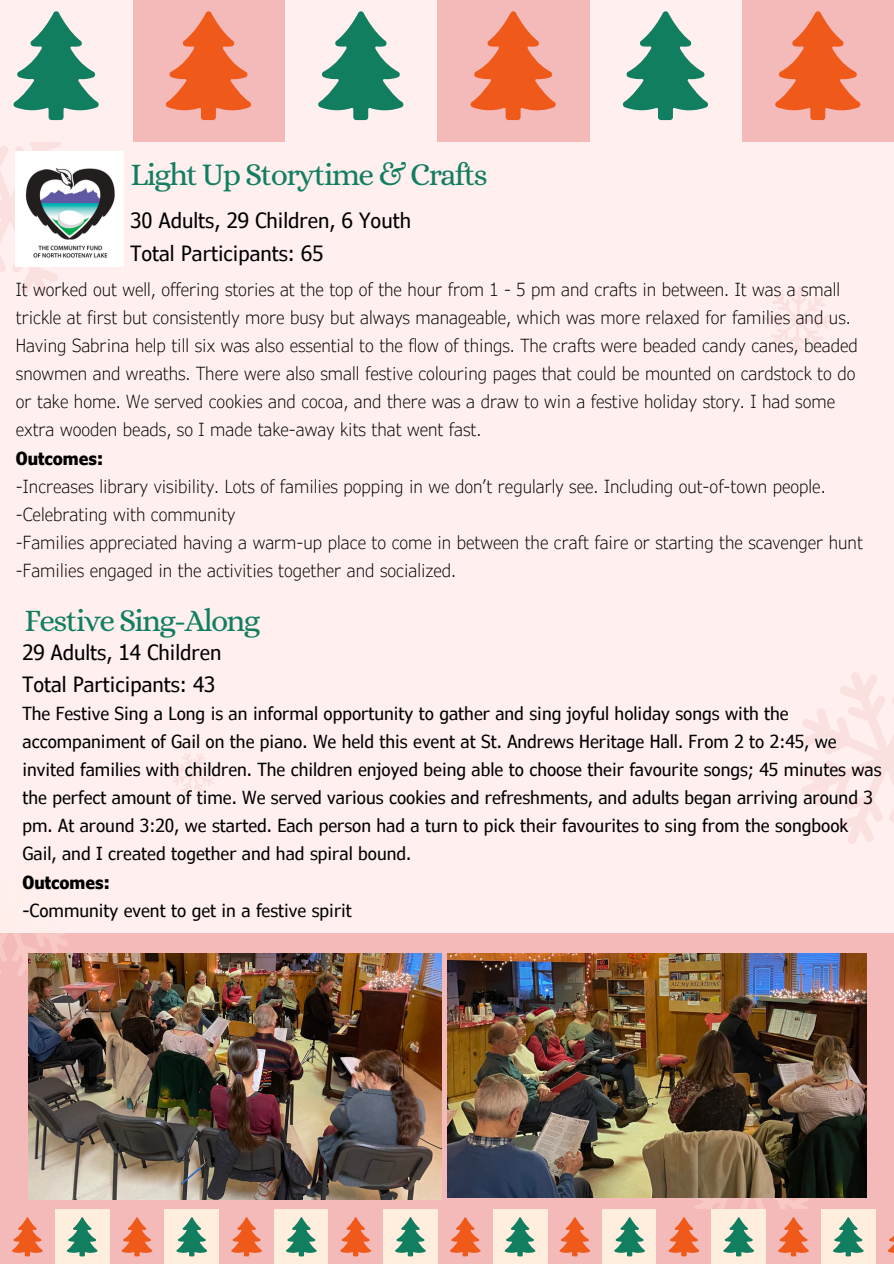
<style>
.page{position:relative;width:894px;height:1264px;background:#fff}
.page>*{position:absolute;margin:0;border:0;box-sizing:border-box;transform-origin:0 0}
.t1{font:31.5px "Alice";letter-spacing:-.055em;color:#117e60}
.t2{font:condensed 21px/32.7px "Verdana Pro";color:#000}
.t3{font:300 condensed 18px/28.2px "Verdana Pro";color:#000}
.t4{font:condensed 18px/28.2px "Verdana Pro";color:#000}
.t5{font:700 condensed 18px "Verdana Pro";color:#000}
</style>
<div class="page">
<div style="left:0;top:0;width:893px;height:1263px;background:#ffefef"></div>
<svg style="left:764px;top:287px;width:68px;height:67px"></svg>
<div style="left:741px;top:0;width:152px;height:142px;background:#f4baba"></div>
<div style="left:437px;top:0;width:152px;height:142px;background:#f4baba"></div>
<div style="left:132px;top:0;width:152px;height:142px;background:#f4baba"></div>
<svg style="left:622px;top:11px;width:86px;height:109px"></svg>
<svg style="left:0;top:11px;width:124px;height:285px"></svg>
<svg style="left:318px;top:11px;width:86px;height:109px"></svg>
<svg style="left:775px;top:11px;width:85px;height:109px"></svg>
<svg style="left:470px;top:11px;width:86px;height:109px"></svg>
<svg style="left:165px;top:11px;width:86px;height:109px"></svg>
<div style="left:0;top:932px;width:893px;height:287px;background:#f4baba"></div>
<div style="left:274px;top:1209px;width:54px;height:54px;background:#ffedde"></div>
<div style="left:219px;top:1209px;width:55px;height:54px;background:#f4baba"></div>
<div style="left:164px;top:1209px;width:55px;height:54px;background:#ffedde"></div>
<div style="left:110px;top:1209px;width:54px;height:54px;background:#f4baba"></div>
<div style="left:55px;top:1209px;width:55px;height:54px;background:#ffedde"></div>
<div style="left:0;top:1209px;width:55px;height:54px;background:#f4baba"></div>
<svg style="left:176px;top:1217px;width:31px;height:39px"></svg>
<svg style="left:286px;top:1217px;width:31px;height:39px"></svg>
<svg style="left:67px;top:1217px;width:31px;height:39px"></svg>
<svg style="left:231px;top:1217px;width:31px;height:39px"></svg>
<svg style="left:121px;top:1217px;width:31px;height:39px"></svg>
<svg style="left:12px;top:1217px;width:31px;height:39px"></svg>
<div style="left:602px;top:1209px;width:54px;height:54px;background:#ffedde"></div>
<div style="left:547px;top:1209px;width:55px;height:54px;background:#f4baba"></div>
<div style="left:492px;top:1209px;width:55px;height:54px;background:#ffedde"></div>
<div style="left:437px;top:1209px;width:55px;height:54px;background:#f4baba"></div>
<div style="left:383px;top:1209px;width:54px;height:54px;background:#ffedde"></div>
<div style="left:328px;top:1209px;width:55px;height:54px;background:#f4baba"></div>
<svg style="left:504px;top:1217px;width:31px;height:39px"></svg>
<svg style="left:614px;top:1217px;width:31px;height:39px"></svg>
<svg style="left:395px;top:1217px;width:31px;height:39px"></svg>
<svg style="left:559px;top:1217px;width:31px;height:39px"></svg>
<svg style="left:450px;top:1217px;width:30px;height:39px"></svg>
<svg style="left:340px;top:1217px;width:31px;height:39px"></svg>
<div style="left:875px;top:1209px;width:18px;height:54px;background:#f4baba"></div>
<div style="left:820px;top:1209px;width:55px;height:54px;background:#ffedde"></div>
<div style="left:656px;top:1209px;width:55px;height:54px;background:#f4baba"></div>
<svg style="left:887px;top:1236px;width:6px;height:17px"></svg>
<svg style="left:668px;top:1197px;width:195px;height:66px"></svg>
<svg style="left:801px;top:672px;width:92px;height:172px"></svg>
<svg style="left:0;top:932px;width:91px;height:68px"></svg>
<svg style="left:173px;top:753px;width:41px;height:42px"></svg>
<img style="left:29px;top:953px;width:412px;height:246px">
<img style="left:447px;top:953px;width:418px;height:244px">
<img style="left:16px;top:152px;width:108px;height:115px">
<h1 class="t1" style="left:130px;top:156px;width:359px">Light Up Storytime &amp; Crafts</h1>
<p class="t2" style="left:130px;top:204px;width:282px">30 Adults, 29 Children, 6 Youth<br>Total Participants: 65</p>
<p class="t3" style="left:16px;top:274px;width:843px">It worked out well, offering stories at the top of the hour from 1 - 5 pm and crafts in between. It was a small trickle at first but consistently more busy but always manageable, which was more relaxed for families and us.<br>Having Sabrina help till six was also essential to the flow of things. The crafts were beaded candy canes, beaded snowmen and wreaths. There were also small festive colouring pages that could be mounted on cardstock to do or take home. We served cookies and cocoa, and there was a draw to win a festive holiday story. I had some extra wooden beads, so I made take-away kits that went fast.</p>
<p class="t5" style="left:16px;top:446px;width:89px">Outcomes:</p>
<p class="t3" style="left:16px;top:471px;width:811px">-Increases library visibility. Lots of families popping in we don’t regularly see. Including out-of-town people.</p>
<p class="t3" style="left:16px;top:499px;width:221px">-Celebrating with community</p>
<p class="t3" style="left:16px;top:527px;width:848px">-Families appreciated having a warm-up place to come in between the craft faire or starting the scavenger hunt</p>
<h1 class="t3" style="left:16px;top:556px;width:441px">-Families engaged in the activities together and socialized.</h1>
<p class="t1" style="left:25px;top:602px;width:237px">Festive Sing-Along</p>
<h2 class="t2" style="left:22px;top:635px;width:200px">29 Adults, 14 Children<br>Total Participants: 43</h2>
<h2 class="t4" style="left:22px;top:698px;width:860px">The Festive Sing a Long is an informal opportunity to gather and sing joyful holiday songs with the accompaniment of Gail on the piano. We held this event at St. Andrews Heritage Hall. From 2 to 2:45, we invited families with children. The children enjoyed being able to choose their favourite songs; 45 minutes was the perfect amount of time. We served various cookies and refreshments, and adults began arriving around 3 pm. At around 3:20, we started. Each person had a turn to pick their favourites to sing from the songbook Gail, and I created together and had spiral bound.</h2>
<p class="t5" style="left:22px;top:870px;width:89px">Outcomes:</p>
<p class="t4" style="left:22px;top:895px;width:331px">-Community event to get in a festive spirit</p>
</div>
